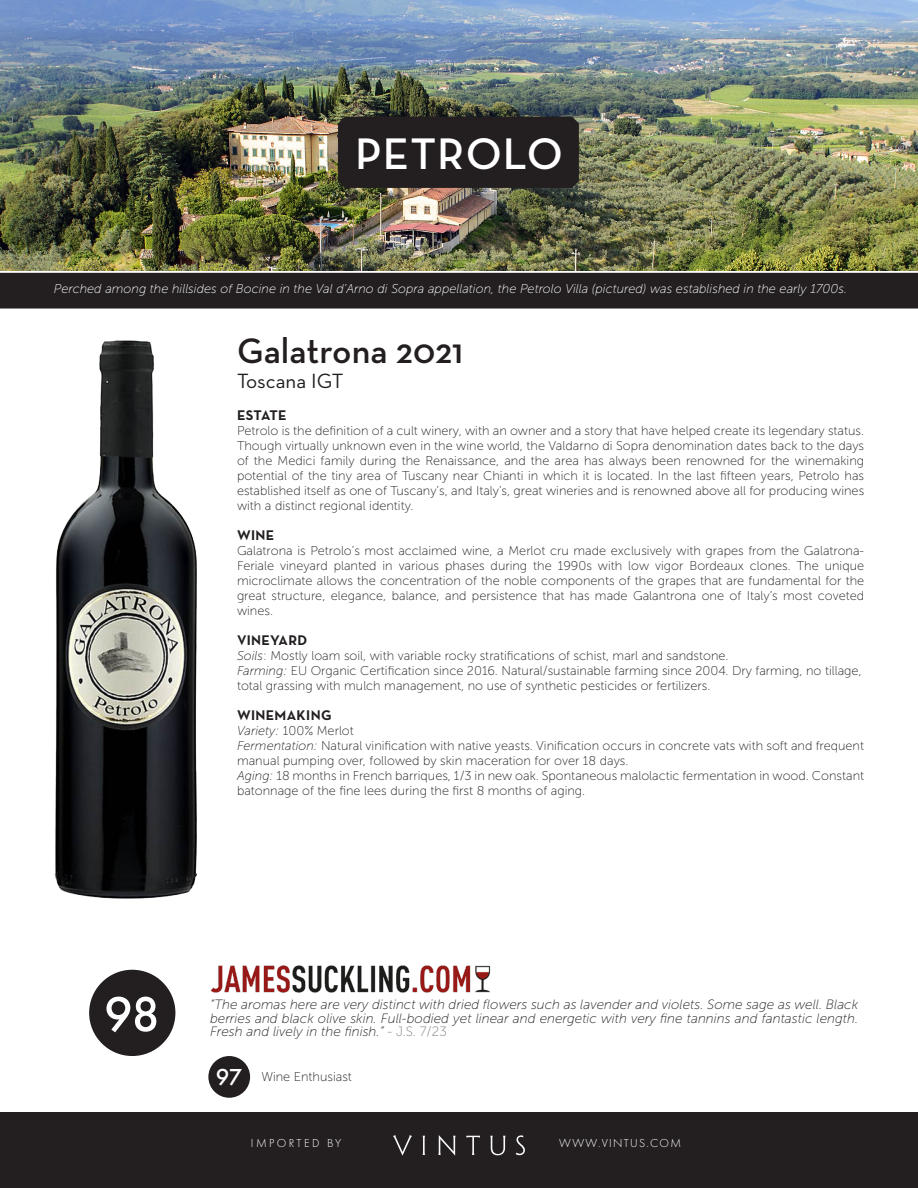
<style>
.page{position:relative;width:918px;height:1188px;background:#fff}
.page>*{position:absolute;margin:0;border:0;box-sizing:border-box;transform-origin:0 0}
.t1{font:500 51px "Futura PT";color:#fff}
.t2{font:600 45px "Neutraface Text";letter-spacing:.025em;color:#fff}
.t3{font:600 36px "Neutraface Text";color:#231f20}
.t4{font:500 24px "Futura PT";color:#fff}
.t5{font:21px "Neutraface Text";color:#231f20}
.t6{font:700 14.25px "Neutraface Text";letter-spacing:.025em;color:#231f20}
.t7{font:italic 13.5px/13.5px "Museo Sans 100";color:#231f20;text-align:justify}
.t8{font:12.75px/15px "Museo Sans 100";color:#231f20;text-align:justify}
.t9{font:italic 12.75px "Museo Sans 100";color:#fff}
.t10{font:300 12px "Futura PT";letter-spacing:.11em;color:#fff}
.t11{font:300 12px "Futura PT";letter-spacing:.2em;color:#fff}
.s1{font-style:italic}
.s2{font-style:normal;color:#7f7e7e}
</style>
<div class="page">
<div style="left:89px;top:970px;width:86px;height:86px;background:#231f20;border-radius:50%"></div>
<div style="left:208px;top:1056px;width:42px;height:42px;background:#231f20;border-radius:50%"></div>
<img style="left:210px;top:966px;width:281px;height:26px">
<img style="left:0;top:0;width:918px;height:270px">
<div style="left:1px;top:274px;width:916px;height:34px;background:#231f20"></div>
<div style="left:0;top:273px;width:918px;height:36px;border:2px solid #231f20"></div>
<div style="left:338px;top:117px;width:241px;height:71px;background:#231f20"></div>
<div style="left:0;top:1112px;width:918px;height:76px;background:#231f20"></div>
<svg style="left:516px;top:1135px;width:9px;height:20px"></svg>
<svg style="left:466px;top:1136px;width:14px;height:19px"></svg>
<svg style="left:438px;top:1135px;width:18px;height:21px"></svg>
<svg style="left:423px;top:1136px;width:2px;height:19px"></svg>
<svg style="left:393px;top:1135px;width:19px;height:21px"></svg>
<svg style="left:490px;top:1136px;width:16px;height:19px"></svg>
<img style="left:54px;top:340px;width:143px;height:559px">
<p class="t2" style="left:355px;top:126px;width:209px">PETROLO</p>
<p class="t9" style="left:54px;top:282px;width:795px">Perched among the hillsides of Bocine in the Val d’Arno di Sopra appellation, the Petrolo Villa (pictured) was established in the early 1700s.</p>
<p class="t3" style="left:237px;top:328px;width:228px">Galatrona 2021</p>
<p class="t5" style="left:237px;top:367px;width:108px">Toscana IGT</p>
<p class="t6" style="left:237px;top:406px;width:51px">ESTATE</p>
<p class="t8" style="left:237px;top:423px;width:629px">Petrolo is the definition of a cult winery, with an owner and a story that have helped create its legendary status.<br>Though virtually unknown even in the wine world, the Valdarno di Sopra denomination dates back to the days of the Medici family during the Renaissance, and the area has always been renowned for the winemaking potential of the tiny area of Tuscany near Chianti in which it is located. In the last fifteen years, Petrolo has established itself as one of Tuscany’s, and Italy’s, great wineries and is renowned above all for producing wines with a distinct regional identity.</p>
<p class="t6" style="left:237px;top:526px;width:39px">WINE</p>
<p class="t8" style="left:237px;top:543px;width:629px">Galatrona is Petrolo’s most acclaimed wine, a Merlot cru made exclusively with grapes from the Galatrona-Feriale vineyard planted in various phases during the 1990s with low vigor Bordeaux clones. The unique microclimate allows the concentration of the noble components of the grapes that are fundamental for the great structure, elegance, balance, and persistence that has made Galantrona one of Italy’s most coveted wines.</p>
<p class="t6" style="left:237px;top:631px;width:72px">VINEYARD</p>
<p class="t8" style="left:237px;top:648px;width:493px"><span class="s1">Soils</span>: Mostly loam soil, with variable rocky stratifications of schist, marl and sandstone.</p>
<p class="t8" style="left:237px;top:663px;width:626px"><span class="s1">Farming:</span> EU Organic Certification since 2016. Natural/sustainable farming since 2004. Dry farming, no tillage,</p>
<p class="t8" style="left:237px;top:678px;width:475px">total grassing with mulch management, no use of synthetic pesticides or fertilizers.</p>
<p class="t6" style="left:237px;top:706px;width:96px">WINEMAKING</p>
<p class="t8" style="left:237px;top:723px;width:118px"><span class="s1">Variety:</span> 100% Merlot</p>
<p class="t8" style="left:237px;top:738px;width:629px"><span class="s1">Fermentation:</span> Natural vinification with native yeasts. Vinification occurs in concrete vats with soft and frequent manual pumping over, followed by skin maceration for over 18 days.</p>
<p class="t8" style="left:237px;top:768px;width:629px"><span class="s1">Aging:</span> 18 months in French barriques, 1/3 in new oak. Spontaneous malolactic fermentation in wood. Constant batonnage of the fine lees during the first 8 months of aging.</p>
<p class="t1" style="left:104px;top:983px;width:58px">98</p>
<p class="t7" style="left:210px;top:998px;width:650px">“The aromas here are very distinct with dried flowers such as lavender and violets. Some sage as well. Black berries and black olive skin. Full-bodied yet linear and energetic with very fine tannins and fantastic length.<br>Fresh and lively in the finish.” <span class="s2">- J.S. 7/23</span></p>
<p class="t4" style="left:216px;top:1063px;width:28px">97</p>
<p class="t8" style="left:261px;top:1070px;width:92px">Wine Enthusiast</p>
<p class="t11" style="left:251px;top:1137px;width:92px">IMPORTED BY</p>
<p class="t10" style="left:559px;top:1137px;width:123px">WWW.VINTUS.COM</p>
</div>
